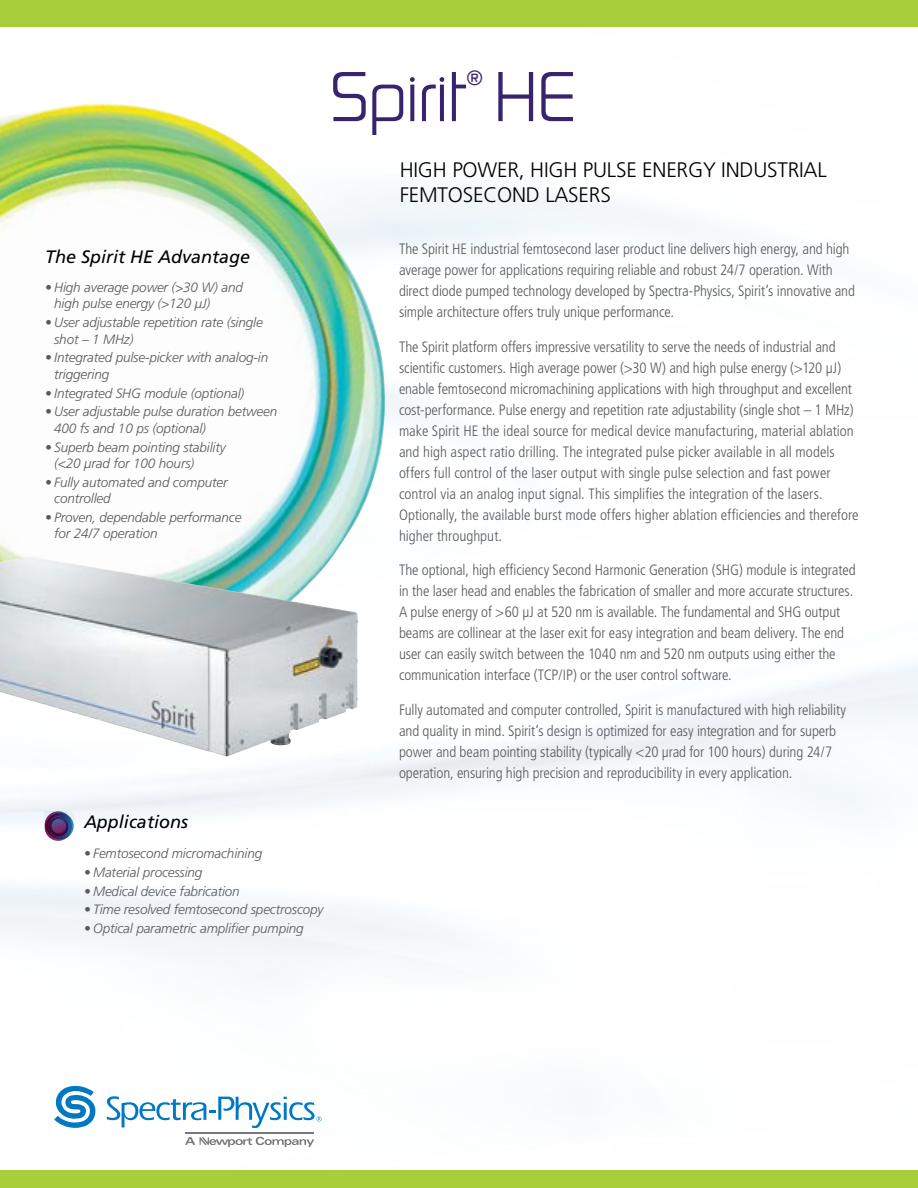
<style>
.page{position:relative;width:918px;height:1188px;background:#fff}
.page>*{position:absolute;margin:0;border:0;box-sizing:border-box;transform-origin:0 0}
.t1{font:63px "Sol Pro";color:#38236e}
.t2{font:300 21px/25.2px "Frutiger";letter-spacing:-.01em;color:#000}
.t3{font:italic 18px "Frutiger";color:#000}
.t4{font:300 condensed 15px/21px "Frutiger";letter-spacing:-.005em;color:#58595b}
.t5{font:italic 300 13.5px/16.2px "Frutiger";letter-spacing:-.01em;color:#58595b}
</style>
<div class="page">
<img style="left:0;top:189px;width:918px;height:982px">
<img style="left:0;top:103px;width:385px;height:562px">
<img style="left:0;top:557px;width:358px;height:199px">
<hr style="left:186px;top:1132px;width:128px;height:1px;background:#77787b">
<svg style="left:54px;top:1086px;width:42px;height:44px"></svg>
<svg style="left:107px;top:1096px;width:215px;height:32px"></svg>
<svg style="left:185px;top:1137px;width:129px;height:10px"></svg>
<svg style="left:45px;top:811px;width:29px;height:30px"></svg>
<div style="left:0;top:0;width:918px;height:27px;background:#a6ce39"></div>
<div style="left:0;top:1171px;width:918px;height:17px;background:#a6ce39"></div>
<h1 class="t1" style="left:330px;top:57px;width:247px">Spirit<sup>®</sup> HE</h1>
<h2 class="t2" style="left:400px;top:157px;width:429px">HIGH POWER, HIGH PULSE ENERGY INDUSTRIAL<br>FEMTOSECOND LASERS</h2>
<p class="t3" style="left:45px;top:246px;width:207px">The Spirit HE Advantage</p>
<p class="t5" style="left:54px;top:280px;width:190px;text-indent:-9px">• High average power (&gt;30 W) and high pulse energy (&gt;120 μJ)</p>
<p class="t5" style="left:54px;top:315px;width:210px;text-indent:-9px">• User adjustable repetition rate (single shot – 1 MHz)</p>
<p class="t5" style="left:54px;top:350px;width:216px;text-indent:-9px">• Integrated pulse-picker with analog-in triggering</p>
<p class="t5" style="left:45px;top:385px;width:201px">• Integrated SHG module (optional)</p>
<p class="t5" style="left:54px;top:404px;width:225px;text-indent:-9px">• User adjustable pulse duration between<br>400 fs and 10 ps (optional)</p>
<p class="t5" style="left:54px;top:439px;width:173px;text-indent:-9px">• Superb beam pointing stability (&lt;20 μrad for 100 hours)</p>
<p class="t5" style="left:54px;top:474px;width:175px;text-indent:-9px">• Fully automated and computer controlled</p>
<p class="t5" style="left:54px;top:509px;width:189px;text-indent:-9px">• Proven, dependable performance for 24/7 operation</p>
<p class="t3" style="left:84px;top:811px;width:106px">Applications</p>
<p class="t5" style="left:84px;top:845px;width:180px">• Femtosecond micromachining</p>
<p class="t5" style="left:84px;top:864px;width:120px">• Material processing</p>
<p class="t5" style="left:84px;top:883px;width:157px">• Medical device fabrication</p>
<p class="t5" style="left:84px;top:902px;width:241px">• Time resolved femtosecond spectroscopy</p>
<p class="t5" style="left:84px;top:921px;width:221px">• Optical parametric amplifier pumping</p>
<p class="t4" style="left:399px;top:239px;width:458px">The Spirit HE industrial femtosecond laser product line delivers high energy, and high average power for applications requiring reliable and robust 24/7 operation. With direct diode pumped technology developed by Spectra-Physics, Spirit’s innovative and simple architecture offers truly unique performance.</p>
<p class="t4" style="left:399px;top:336px;width:461px">The Spirit platform offers impressive versatility to serve the needs of industrial and scientific customers. High average power (&gt;30 W) and high pulse energy (&gt;120 µJ) enable femtosecond micromachining applications with high throughput and excellent cost-performance. Pulse energy and repetition rate adjustability (single shot – 1 MHz) make Spirit HE the ideal source for medical device manufacturing, material ablation and high aspect ratio drilling. The integrated pulse picker available in all models offers full control of the laser output with single pulse selection and fast power control via an analog input signal. This simplifies the integration of the lasers.<br>Optionally, the available burst mode offers higher ablation efficiencies and therefore higher throughput.</p>
<p class="t4" style="left:399px;top:560px;width:458px">The optional, high efficiency Second Harmonic Generation (SHG) module is integrated in the laser head and enables the fabrication of smaller and more accurate structures.<br>A pulse energy of &gt;60 µJ at 520 nm is available. The fundamental and SHG output beams are collinear at the laser exit for easy integration and beam delivery. The end user can easily switch between the 1040 nm and 520 nm outputs using either the communication interface (TCP/IP) or the user control software.</p>
<p class="t4" style="left:399px;top:699px;width:449px">Fully automated and computer controlled, Spirit is manufactured with high reliability and quality in mind. Spirit’s design is optimized for easy integration and for superb power and beam pointing stability (typically &lt;20 μrad for 100 hours) during 24/7 operation, ensuring high precision and reproducibility in every application.</p>
</div>
